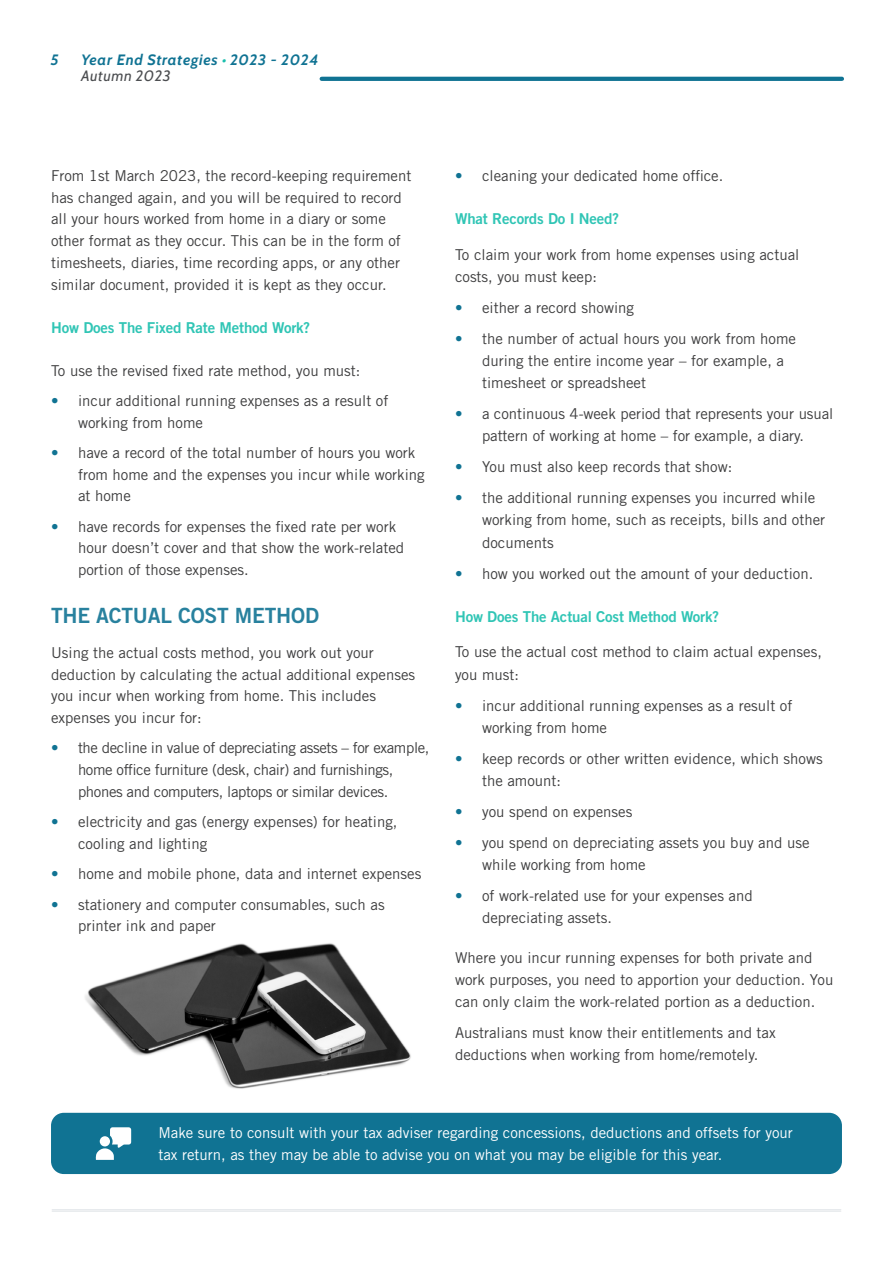
<style>
.page{position:relative;width:893px;height:1263px;background:#fff}
.page>*{position:absolute;margin:0;border:0;box-sizing:border-box;transform-origin:0 0}
.Body_Text{font:21px "Trade Gothic LT Std Bd 2";letter-spacing:-.01em;color:#28819e}
.Body_Text-2{font:15px/21.8px "Trade Gothic LT Std";color:#3e3e3f}
.Body_Text-3{font:15px/21.8px "Trade Gothic LT Std";color:#fff}
.Body_Text-4{font:15px/21.8px "Trade Gothic LT Std";letter-spacing:-.025em;color:#3e3e3f}
.Body_Text-5{font:15px "Trade Gothic LT Std Bd 2";letter-spacing:-.01em;color:#30c5b5}
.t1{font:italic 15px/15.8px "Cabin";letter-spacing:.045em;color:#107393}
.s1{color:#19bead}
.s2{color:#4b4d50}
.s3{color:#107393}
</style>
<div class="page">
<svg style="left:322px;top:77px;width:520px;height:4px;background:#137494"></svg>
<hr style="left:52px;top:1211px;width:789px;height:1px;background:#e0e3e7">
<hr style="left:52px;top:1209px;width:789px;height:1px;background:#e0e3e7">
<img style="left:85px;top:943px;width:326px;height:146px">
<div style="left:51px;top:1113px;width:791px;height:61px;background:#107393;border-radius:13px"></div>
<svg style="left:96px;top:1127px;width:35px;height:33px"></svg>
<div style="left:100px;top:1136px;width:10px;height:10px;background:#fff;border-radius:50%"></div>
<p class="t1" style="left:51px;top:51px;width:9px">5</p>
<p class="t1" style="left:81px;top:51px;width:239px">Year End Strategies <span class="s1">•</span> 2023 - 2024<br><span class="s2">Autumn 2023</span></p>
<p class="Body_Text-2" style="left:51px;top:164px;width:362px">From 1st March 2023, the record-keeping requirement has changed again, and you will be required to record all your hours worked from home in a diary or some other format as they occur. This can be in the form of timesheets, diaries, time recording apps, or any other similar document, provided it is kept as they occur.</p>
<p class="Body_Text-5" style="left:51px;top:318px;width:261px">How Does The Fixed Rate Method Work?</p>
<p class="Body_Text-2" style="left:51px;top:359px;width:311px">To use the revised fixed rate method, you must:</p>
<p class="Body_Text-2" style="left:78px;top:389px;width:312px;text-indent:-27px"><span class="s3">•</span> incur additional running expenses as a result of working from home</p>
<p class="Body_Text-2" style="left:78px;top:441px;width:348px;text-indent:-27px"><span class="s3">•</span> have a record of the total number of hours you work from home and the expenses you incur while working at home</p>
<p class="Body_Text-2" style="left:78px;top:515px;width:328px;text-indent:-27px"><span class="s3">•</span> have records for expenses the fixed rate per work hour doesn’t cover and that show the work-related portion of those expenses.</p>
<p class="Body_Text" style="left:51px;top:603px;width:270px">THE ACTUAL COST METHOD</p>
<p class="Body_Text-2" style="left:51px;top:641px;width:366px">Using the actual costs method, you work out your deduction by calculating the actual additional expenses you incur when working from home. This includes expenses you incur for:</p>
<p class="Body_Text-4" style="left:78px;top:737px;width:353px;text-indent:-27px"><span class="s3">•</span> the decline in value of depreciating assets – for example, home office furniture (desk, chair) and furnishings, phones and computers, laptops or similar devices.</p>
<p class="Body_Text-2" style="left:78px;top:811px;width:321px;text-indent:-27px"><span class="s3">•</span> electricity and gas (energy expenses) for heating, cooling and lighting</p>
<p class="Body_Text-2" style="left:51px;top:863px;width:372px"><span class="s3">•</span> home and mobile phone, data and internet expenses</p>
<p class="Body_Text-2" style="left:78px;top:893px;width:308px;text-indent:-27px"><span class="s3">•</span> stationery and computer consumables, such as printer ink and paper</p>
<p class="Body_Text-2" style="left:455px;top:164px;width:270px"><span class="s3">•</span> cleaning your dedicated home office.</p>
<p class="Body_Text-5" style="left:455px;top:210px;width:166px">What Records Do I Need?</p>
<p class="Body_Text-2" style="left:455px;top:243px;width:346px;line-height:22.4px">To claim your work from home expenses using actual costs, you must keep:</p>
<p class="Body_Text-2" style="left:455px;top:296px;width:181px"><span class="s3">•</span> either a record showing</p>
<p class="Body_Text-2" style="left:482px;top:327px;width:316px;line-height:22.4px;text-indent:-27px"><span class="s3">•</span> the number of actual hours you work from home during the entire income year – for example, a timesheet or spreadsheet</p>
<p class="Body_Text-2" style="left:455px;top:402px;width:380px;line-height:22.4px;text-align:center"><span class="s3">•</span> a continuous 4-week period that represents your usual pattern of working at home – for example, a diary.</p>
<p class="Body_Text-2" style="left:455px;top:456px;width:279px"><span class="s3">•</span> You must also keep records that show:</p>
<p class="Body_Text-2" style="left:482px;top:486px;width:345px;line-height:22.4px;text-indent:-27px"><span class="s3">•</span> the additional running expenses you incurred while working from home, such as receipts, bills and other documents</p>
<p class="Body_Text-2" style="left:455px;top:562px;width:360px"><span class="s3">•</span> how you worked out the amount of your deduction.</p>
<p class="Body_Text-5" style="left:455px;top:607px;width:265px">How Does The Actual Cost Method Work?</p>
<p class="Body_Text-2" style="left:455px;top:641px;width:368px;line-height:22.4px">To use the actual cost method to claim actual expenses, you must:</p>
<p class="Body_Text-2" style="left:482px;top:694px;width:312px;line-height:22.4px;text-indent:-27px"><span class="s3">•</span> incur additional running expenses as a result of working from home</p>
<p class="Body_Text-2" style="left:482px;top:747px;width:342px;line-height:22.4px;text-indent:-27px"><span class="s3">•</span> keep records or other written evidence, which shows the amount:</p>
<p class="Body_Text-2" style="left:455px;top:800px;width:179px"><span class="s3">•</span> you spend on expenses</p>
<p class="Body_Text-2" style="left:482px;top:831px;width:329px;line-height:22.4px;text-indent:-27px"><span class="s3">•</span> you spend on depreciating assets you buy and use while working from home</p>
<p class="Body_Text-2" style="left:482px;top:884px;width:272px;line-height:22.4px;text-indent:-27px"><span class="s3">•</span> of work-related use for your expenses and depreciating assets.</p>
<p class="Body_Text-2" style="left:455px;top:946px;width:380px;line-height:22.4px">Where you incur running expenses for both private and work purposes, you need to apportion your deduction. You can only claim the work-related portion as a deduction.</p>
<p class="Body_Text-2" style="left:455px;top:1021px;width:322px;line-height:22.4px">Australians must know their entitlements and tax deductions when working from home/remotely.</p>
<p class="Body_Text-3" style="left:158px;top:1122px;width:636px">Make sure to consult with your tax adviser regarding concessions, deductions and offsets for your tax return, as they may be able to advise you on what you may be eligible for this year.</p>
</div>
